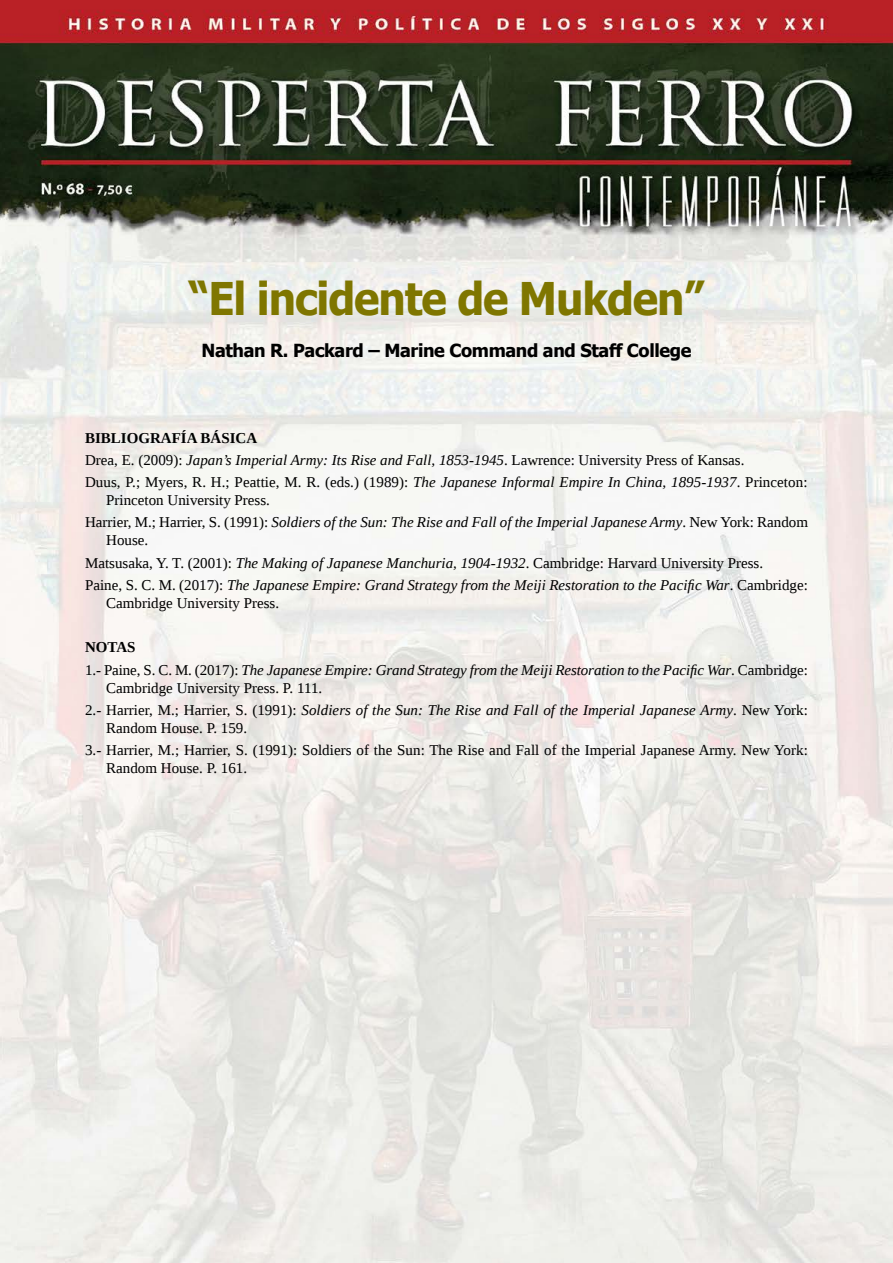
<style>
.page{position:relative;width:893px;height:1263px;background:#fff}
.page>*{position:absolute;margin:0;border:0;box-sizing:border-box;transform-origin:0 0}
.t1{font:700 45px "Tahoma";letter-spacing:-.025em;color:#7f7600;scale:.95 1}
.t2{font:700 18px "Tahoma";letter-spacing:-.02em;color:#000}
.t3{font:15px/22.2px "Liberation Serif";color:#000}
.t4{font:italic 15px/22.2px "Liberation Serif";letter-spacing:-.005em;color:#000}
.s1{font-weight:700}
.s2{font-style:italic}
.s3{font-style:normal}
.s4{font-weight:700;font-style:normal}
</style>
<div class="page">
<img style="left:0;top:0;width:893px;height:1263px">
<h1 class="t1" style="left:189px;top:278px;width:544px">“El incidente de Mukden”</h1>
<p class="t2" style="left:202px;top:337px;width:491px">Nathan R. Packard – Marine Command and Staff College</p>
<p class="t3" style="left:85px;top:428px;width:724px"><span class="s1">BIBLIOGRAFÍA BÁSICA<br></span>Drea, E. (2009): <span class="s2">Japan’s Imperial Army: Its Rise and Fall, 1853-1945</span>. Lawrence: University Press of Kansas.<br>Duus, P.; Myers, R. H.; Peattie, M. R. (eds.) (1989): <span class="s2">The Japanese Informal Empire In China, 1895-1937</span>. Princeton:</p>
<p class="t3" style="left:85px;top:490px;width:724px;text-indent:21px">Princeton University Press.<br>Harrier, M.; Harrier, S. (1991): <span class="s2">Soldiers of the Sun: The Rise and Fall of the Imperial Japanese Army</span>. New York: Random</p>
<p class="t4" style="left:85px;top:529px;width:724px;text-indent:21px"><span class="s3">House.<br>Matsusaka, Y. T. (2001):</span> The Making of Japanese Manchuria, 1904-1932<span class="s3">. Cambridge: Harvard University Press.<br>Paine, S. C. M. (2017):</span> The Japanese Empire: Grand Strategy from the Meiji Restoration to the Pacific War<span class="s3">. Cambridge:</span></p>
<p class="t3" style="left:106px;top:593px;width:174px">Cambridge University Press.</p>
<p class="t4" style="left:85px;top:636px;width:724px"><span class="s4">NOTAS<br></span><span class="s3">1.- Paine, S. C. M. (2017):</span> The Japanese Empire: Grand Strategy from the Meiji Restoration to the Pacific War<span class="s3">. Cambridge:</span></p>
<p class="t3" style="left:85px;top:678px;width:724px;text-indent:21px">Cambridge University Press. P. 111.<br>2.- Harrier, M.; Harrier, S. (1991): <span class="s2">Soldiers of the Sun: The Rise and Fall of the Imperial Japanese Army</span>. New York:</p>
<p class="t3" style="left:85px;top:718px;width:724px;text-indent:21px">Random House. P. 159.<br>3.- Harrier, M.; Harrier, S. (1991): Soldiers of the Sun: The Rise and Fall of the Imperial Japanese Army. New York:</p>
<p class="t3" style="left:106px;top:758px;width:142px">Random House. P. 161.</p>
</div>
